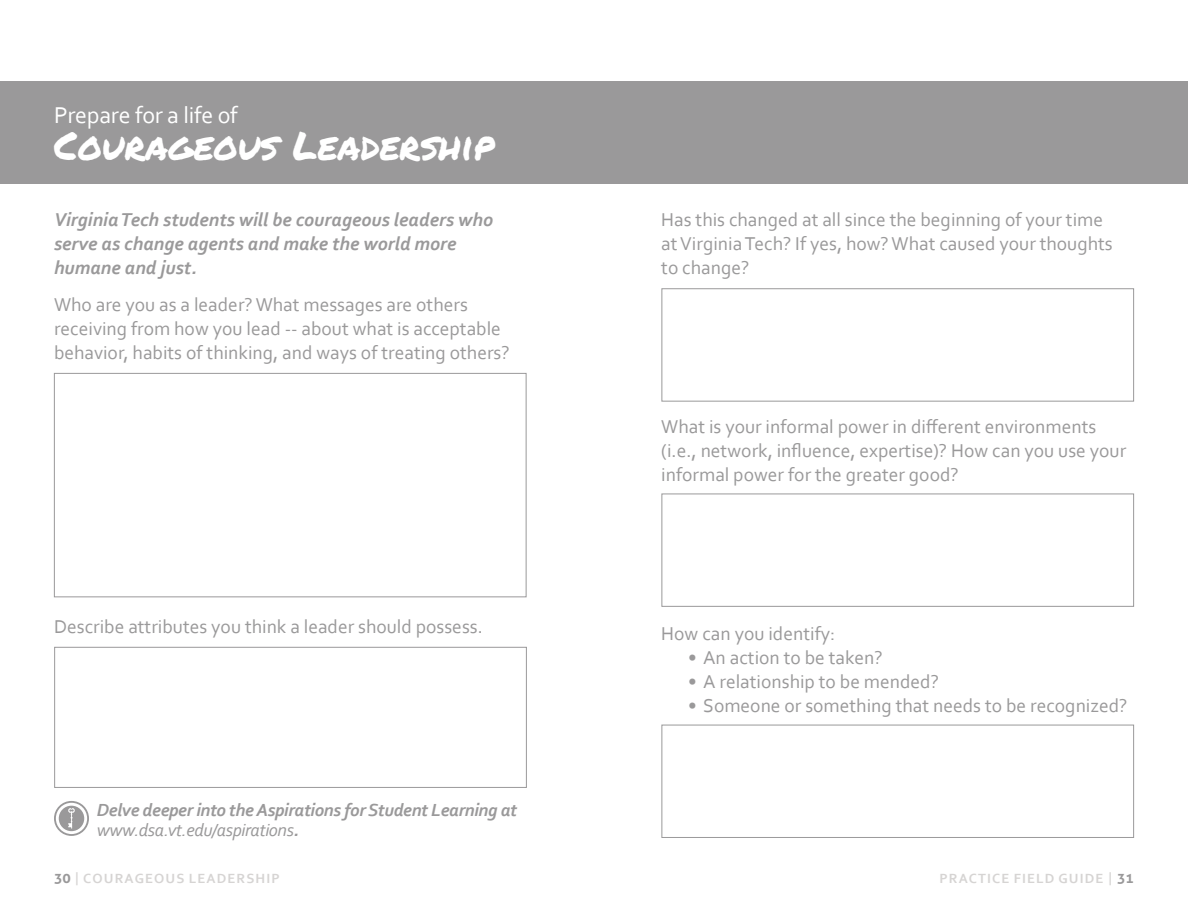
<style>
.page{position:relative;width:1188px;height:918px;background:#fff}
.page>*{position:absolute;margin:0;border:0;box-sizing:border-box;transform-origin:0 0}
.t1{font:39px "Permanent Marker";color:#fff}
.t2{font:24px "Corbel";letter-spacing:-.01em;color:#fff}
.t3{font:19.5px/24px "Corbel";color:#9a999a}
.t4{font:italic 700 19.5px/24px "Corbel";color:#9a999a}
.t5{font:italic 700 18.3px/20.7px "Corbel";letter-spacing:-.02em;color:#9a999a}
.t6{font:700 13.95px "Corbel";letter-spacing:.08em;color:#d6d4d3}
.s1{font-weight:400}
.s2{font-family:"Aller";color:#9a999a}
</style>
<div class="page">
<div style="left:0;top:81px;width:594px;height:103px;background:#9a999a"></div>
<div style="left:594px;top:81px;width:594px;height:103px;background:#9a999a"></div>
<div style="left:59px;top:806px;width:25px;height:25px;background:#9a999a;border-radius:50%"></div>
<div style="left:54px;top:801px;width:35px;height:35px;border:2px solid #9a999a;border-radius:50%"></div>
<svg style="left:68px;top:808px;width:7px;height:21px"></svg>
<div style="left:54px;top:647px;width:473px;height:141px;border:1px solid #9a999a"></div>
<div style="left:54px;top:373px;width:472px;height:224px;border:1px solid #9a999a"></div>
<div style="left:662px;top:725px;width:472px;height:113px;border:1px solid #9a999a"></div>
<div style="left:662px;top:494px;width:472px;height:113px;border:1px solid #9a999a"></div>
<div style="left:662px;top:288px;width:472px;height:114px;border:1px solid #9a999a"></div>
<p class="t2" style="left:54px;top:100px;width:185px">Prepare for a life of</p>
<h1 class="t1" style="left:54px;top:117px;width:442px">Courageous Leadership</h1>
<p class="t4" style="left:54px;top:207px;width:441px">Virginia Tech students will be courageous leaders who serve as change agents and make the world more humane and just.</p>
<p class="t3" style="left:54px;top:292px;width:457px">Who are you as a leader? What messages are others receiving from how you lead -- about what is acceptable behavior, habits of thinking, and ways of treating others?</p>
<p class="t3" style="left:54px;top:614px;width:430px">Describe attributes you think a leader should possess.</p>
<p class="t5" style="left:97px;top:799px;width:422px">Delve deeper into the Aspirations for Student Learning at <span class="s1">www.dsa.vt.edu/aspirations</span>.</p>
<p class="t6" style="left:54px;top:869px;width:227px"><span class="s2">30</span> | COURAGEOUS LEADERSHIP</p>
<p class="t3" style="left:661px;top:207px;width:453px">Has this changed at all since the beginning of your time at Virginia Tech? If yes, how? What caused your thoughts to change?</p>
<p class="t3" style="left:661px;top:414px;width:467px">What is your informal power in different environments (i.e., network, influence, expertise)? How can you use your informal power for the greater good?</p>
<p class="t3" style="left:661px;top:621px;width:176px">How can you identify:</p>
<p class="t3" style="left:688px;top:645px;width:196px">• An action to be taken?</p>
<p class="t3" style="left:688px;top:669px;width:252px">• A relationship to be mended?</p>
<p class="t3" style="left:688px;top:693px;width:441px">• Someone or something that needs to be recognized?</p>
<p class="t6" style="left:939px;top:869px;width:196px">PRACTICE FIELD GUIDE | <span class="s2">31</span></p>
</div>
